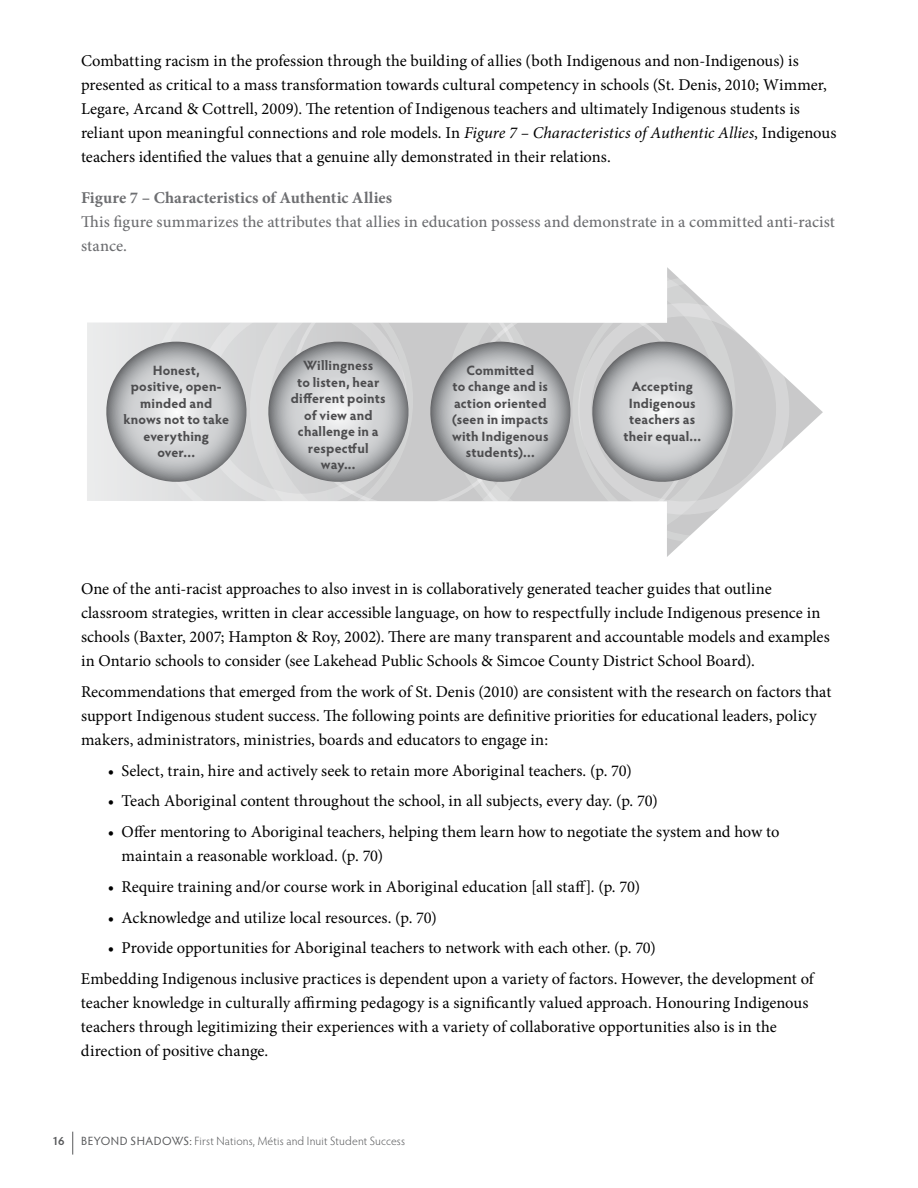
<style>
.page{position:relative;width:918px;height:1188px;background:#fff}
.page>*{position:absolute;margin:0;border:0;box-sizing:border-box;transform-origin:0 0}
.t1{font:16.5px/24px "Minion Pro";color:#000}
.t2{font:500 16.5px/24px "Minion Pro";letter-spacing:.005em;color:#6d6e71}
.t3{font:700 16.5px "Minion Pro";color:#6d6e71}
.t4{font:700 13.5px/16.5px "Hypatia Sans Pro";letter-spacing:.01em;color:#4d4d4f;text-align:center}
.t5{font:300 12px "Hypatia Sans Pro";letter-spacing:.01em;color:#58595b}
.t6{font:12px "Hypatia Sans Pro";color:#58595b}
.t7{font:600 12px "Hypatia Sans Pro";color:#58595b}
.s1{font-style:italic}
.s2{font-weight:400}
</style>
<div class="page">
<svg style="left:72px;top:1132px;width:1px;height:23px"></svg>
<div style="left:87px;top:322px;width:600px;height:179px;background:linear-gradient(to right,#e2e3e4,#c5c5c6)"></div>
<svg style="left:667px;top:267px;width:156px;height:290px"></svg>
<div style="left:446px;top:255px;width:290px;height:292px;border:19px solid #fff;border-radius:50%"></div>
<div style="left:578px;top:303px;width:211px;height:212px;border:13px solid #fff;border-radius:50%"></div>
<div style="left:572px;top:275px;width:265px;height:269px;border:7px solid #fff;border-radius:50%"></div>
<div style="left:250px;top:263px;width:290px;height:292px;border:19px solid #fff;border-radius:50%"></div>
<div style="left:196px;top:295px;width:211px;height:212px;border:13px solid #fff;border-radius:50%"></div>
<svg style="left:97px;top:342px;width:645px;height:149px;background:#c3c4c6"></svg>
<p class="t1" style="left:81px;top:49px;width:757px">Combatting racism in the profession through the building of allies (both Indigenous and non-Indigenous) is presented as critical to a mass transformation towards cultural competency in schools (St. Denis, 2010; Wimmer, Legare, Arcand &amp; Cottrell, 2009). The retention of Indigenous teachers and ultimately Indigenous students is reliant upon meaningful connections and role models. In <span class="s1">Figure 7 – Characteristics of Authentic Allies</span>, Indigenous teachers identified the values that a genuine ally demonstrated in their relations.</p>
<p class="t3" style="left:81px;top:186px;width:313px">Figure 7 – Characteristics of Authentic Allies</p>
<p class="t2" style="left:81px;top:210px;width:756px">This figure summarizes the attributes that allies in education possess and demonstrate in a committed anti-racist stance.</p>
<p class="t4" style="left:123px;top:361px;width:107px">Honest,<br>positive, open&shy;minded and knows not to take everything over...</p>
<p class="t4" style="left:291px;top:357px;width:96px">Willingness<br>to listen, hear different points of view and challenge in a respectful way...</p>
<p class="t4" style="left:452px;top:361px;width:98px">Committed<br>to change and is action oriented (seen in impacts with Indigenous students)...</p>
<p class="t4" style="left:624px;top:378px;width:79px">Accepting<br>Indigenous teachers as their equal...</p>
<p class="t1" style="left:81px;top:577px;width:750px">One of the anti-racist approaches to also invest in is collaboratively generated teacher guides that outline classroom strategies, written in clear accessible language, on how to respectfully include Indigenous presence in schools (Baxter, 2007; Hampton &amp; Roy, 2002). There are many transparent and accountable models and examples in Ontario schools to consider (see Lakehead Public Schools &amp; Simcoe County District School Board).</p>
<p class="t1" style="left:81px;top:680px;width:752px">Recommendations that emerged from the work of St. Denis (2010) are consistent with the research on factors that support Indigenous student success. The following points are definitive priorities for educational leaders, policy makers, administrators, ministries, boards and educators to engage in:</p>
<p class="t1" style="left:108px;top:758px;width:525px">• Select, train, hire and actively seek to retain more Aboriginal teachers. (p. 70)</p>
<p class="t1" style="left:108px;top:789px;width:551px">• Teach Aboriginal content throughout the school, in all subjects, every day. (p. 70)</p>
<p class="t1" style="left:121px;top:820px;width:659px;text-indent:-13px">• Offer mentoring to Aboriginal teachers, helping them learn how to negotiate the system and how to maintain a reasonable workload. (p. 70)</p>
<p class="t1" style="left:108px;top:875px;width:534px">• Require training and/or course work in Aboriginal education [all staff]. (p. 70)</p>
<p class="t1" style="left:108px;top:905px;width:330px">• Acknowledge and utilize local resources. (p. 70)</p>
<p class="t1" style="left:81px;top:933px;width:734px;line-height:30.8px;text-indent:27px">• Provide opportunities for Aboriginal teachers to network with each other. (p. 70)<br>Embedding Indigenous inclusive practices is dependent upon a variety of factors. However, the development of</p>
<p class="t1" style="left:81px;top:991px;width:729px">teacher knowledge in culturally affirming pedagogy is a significantly valued approach. Honouring Indigenous teachers through legitimizing their experiences with a variety of collaborative opportunities also is in the direction of positive change.</p>
<p class="t7" style="left:52px;top:1133px;width:14px">16</p>
<p class="t6" style="left:81px;top:1133px;width:16px">BEYOND</p>
<p class="t6" style="left:131px;top:1133px;width:16px">SHADOWS</p>
<p class="t5" style="left:189px;top:1133px;width:217px"><span class="s2">:</span> First Nations, Métis and Inuit Student Success</p>
</div>
